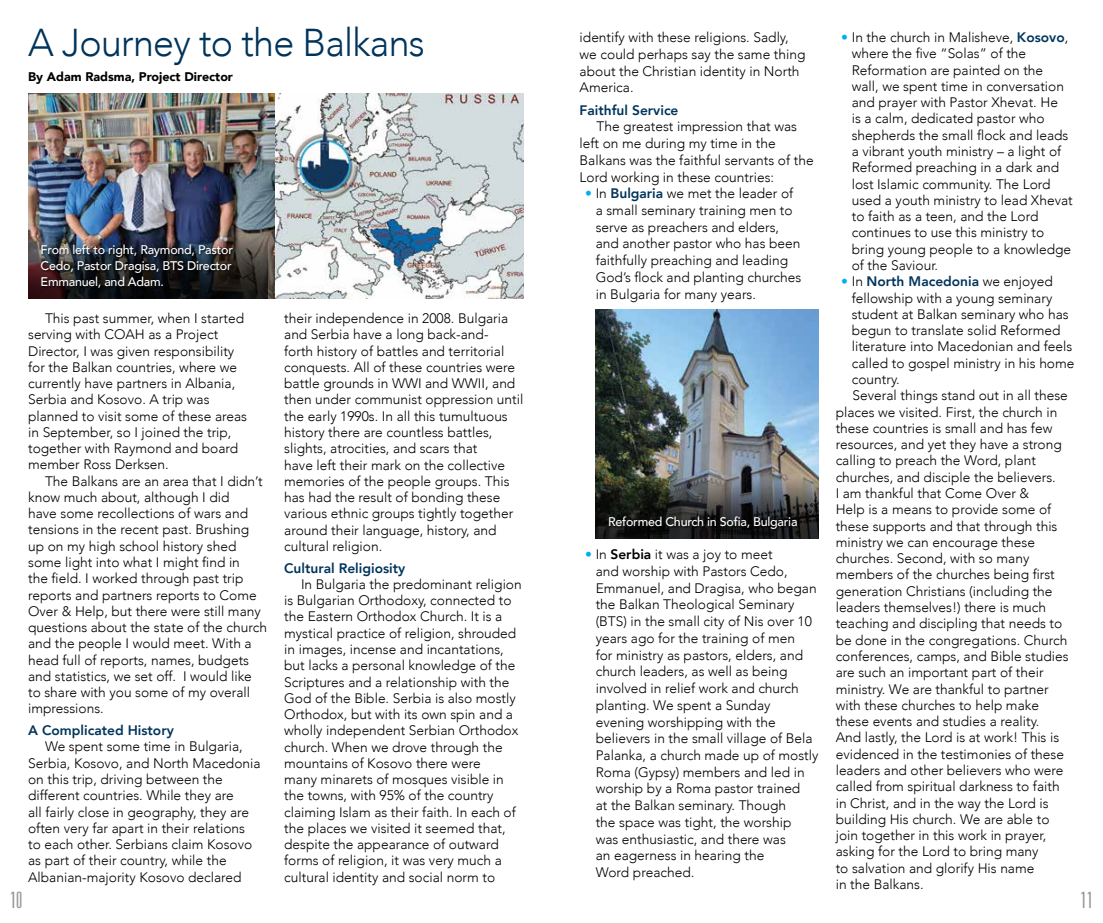
<style>
.page{position:relative;width:1103px;height:923px;background:#fff}
.page>*{position:absolute;margin:0;border:0;box-sizing:border-box;transform-origin:0 0}
.t1{font:300 38.75px "Avenir";letter-spacing:-.02em;color:#00345b}
.t2{font:300 ultra-condensed 22.5px "Univers LT Std";color:#939598}
.t3{font:300 13.75px/16.2px "Avenir";color:#000}
.t4{font:800 13.75px "Avenir";color:#00345b}
.t5{font:500 12.5px/16.2px "Avenir";letter-spacing:-.02em;color:#fff;text-align:justify}
.t6{font:900 12.5px "Avenir";color:#000}
.s1{color:#00aeef}
.s2{font-weight:800;color:#00345b}
.s3{font-weight:800}
.s4{font-weight:300;color:#00aeef}
.s5{font-weight:300;color:#000}
</style>
<div class="page">
<img style="left:28px;top:93px;width:495px;height:206px">
<img style="left:595px;top:309px;width:223px;height:162px">
<img style="left:28px;top:231px;width:239px;height:68px">
<img style="left:595px;top:471px;width:223px;height:67px">
<div style="left:41px;top:244px;width:194px;height:47px;background:#000;opacity:.75"></div>
<div style="left:609px;top:517px;width:190px;height:14px;background:#000;opacity:.75"></div>
<h1 class="t1" style="left:28px;top:19px;width:398px">A Journey to the Balkans</h1>
<p class="t6" style="left:28px;top:66px;width:206px">By Adam Radsma, Project Director</p>
<p class="t5" style="left:41px;top:240px;width:194px">From left to right, Raymond, Pastor Cedo, Pastor Dragisa, BTS Director Emmanuel, and Adam.</p>
<p class="t3" style="left:28px;top:310px;width:220px;text-indent:17px">This past summer, when I started serving with COAH as a Project<br>Director, I was given responsibility for the Balkan countries, where we currently have partners in Albania,<br>Serbia and Kosovo. A trip was planned to visit some of these areas in September, so I joined the trip, together with Raymond and board member Ross Derksen.</p>
<p class="t3" style="left:28px;top:473px;width:240px;text-indent:17px">The Balkans are an area that I didn’t know much about, although I did<br>have some recollections of wars and tensions in the recent past. Brushing up on my high school history shed some light into what I might find in<br>the field. I worked through past trip reports and partners reports to Come Over &amp; Help, but there were still many questions about the state of the church and the people I would meet. With a head full of reports, names, budgets and statistics, we set off. I would like to share with you some of my overall impressions.</p>
<p class="t4" style="left:28px;top:719px;width:147px">A Complicated History</p>
<p class="t3" style="left:28px;top:738px;width:234px;text-indent:17px">We spent some time in Bulgaria, Serbia, Kosovo, and North Macedonia on this trip, driving between the different countries. While they are<br>all fairly close in geography, they are often very far apart in their relations to each other. Serbians claim Kosovo as part of their country, while the Albanian-majority Kosovo declared</p>
<p class="t3" style="left:284px;top:310px;width:241px">their independence in 2008. Bulgaria and Serbia have a long back-and-<br>forth history of battles and territorial conquests. All of these countries were battle grounds in WWI and WWII, and then under communist oppression until the early 1990s. In all this tumultuous history there are countless battles, slights, atrocities, and scars that<br>have left their mark on the collective memories of the people groups. This has had the result of bonding these various ethnic groups tightly together around their language, history, and cultural religion.</p>
<p class="t4" style="left:284px;top:557px;width:123px">Cultural Religiosity</p>
<p class="t3" style="left:284px;top:576px;width:239px;text-indent:17px">In Bulgaria the predominant religion is Bulgarian Orthodoxy, connected to the Eastern Orthodox Church. It is a mystical practice of religion, shrouded in images, incense and incantations, but lacks a personal knowledge of the Scriptures and a relationship with the God of the Bible. Serbia is also mostly Orthodox, but with its own spin and a wholly independent Serbian Orthodox church. When we drove through the mountains of Kosovo there were<br>many minarets of mosques visible in the towns, with 95% of the country claiming Islam as their faith. In each of the places we visited it seemed that, despite the appearance of outward forms of religion, it was very much a cultural identity and social norm to</p>
<p class="t3" style="left:579px;top:29px;width:227px;line-height:16.8px">identify with these religions. Sadly, we could perhaps say the same thing about the Christian identity in North<br>America.</p>
<p class="t4" style="left:579px;top:99px;width:100px">Faithful Service</p>
<p class="t3" style="left:579px;top:118px;width:235px;line-height:16.8px;text-indent:17px">The greatest impression that was left on me during my time in the Balkans was the faithful servants of the Lord working in these countries:</p>
<p class="t3" style="left:595px;top:185px;width:207px;line-height:16.8px;text-indent:-10px"><span class="s1">•</span> In <span class="s2">Bulgaria</span> we met the leader of a small seminary training men to serve as preachers and elders, and another pastor who has been faithfully preaching and leading<br>God’s flock and planting churches in Bulgaria for many years.</p>
<p class="t5" style="left:608px;top:513px;width:191px">Reformed Church in Sofia, Bulgaria</p>
<p class="t3" style="left:595px;top:546px;width:224px;line-height:16.8px;text-indent:-10px"><span class="s1">•</span> In <span class="s3">Serbia</span> it was a joy to meet<br>and worship with Pastors Cedo,<br>Emmanuel, and Dragisa, who began the Balkan Theological Seminary (BTS) in the small city of Nis over 10 years ago for the training of men<br>for ministry as pastors, elders, and church leaders, as well as being involved in relief work and church planting. We spent a Sunday evening worshipping with the believers in the small village of Bela<br>Palanka, a church made up of mostly<br>Roma (Gypsy) members and led in worship by a Roma pastor trained<br>at the Balkan seminary. Though<br>the space was tight, the worship<br>was enthusiastic, and there was<br>an eagerness in hearing the<br>Word preached.</p>
<p class="t3" style="left:851px;top:29px;width:222px;text-indent:-10px"><span class="s1">•</span> In the church in Malisheve, <span class="s2">Kosovo</span>, where the five “Solas” of the<br>Reformation are painted on the wall, we spent time in conversation and prayer with Pastor Xhevat. He<br>is a calm, dedicated pastor who shepherds the small flock and leads a vibrant youth ministry – a light of<br>Reformed preaching in a dark and lost Islamic community. The Lord used a youth ministry to lead Xhevat to faith as a teen, and the Lord continues to use this ministry to bring young people to a knowledge of the Saviour.</p>
<p class="t4" style="left:841px;top:271px;width:213px"><span class="s4">•</span> <span class="s5">In</span> North Macedonia <span class="s5">we enjoyed</span></p>
<p class="t3" style="left:851px;top:290px;width:202px">fellowship with a young seminary</p>
<p class="t3" style="left:851px;top:306px;width:218px">student at Balkan seminary who has</p>
<p class="t3" style="left:851px;top:322px;width:210px">begun to translate solid Reformed</p>
<p class="t3" style="left:851px;top:338px;width:222px">literature into Macedonian and feels</p>
<p class="t3" style="left:851px;top:355px;width:224px">called to gospel ministry in his home</p>
<p class="t3" style="left:851px;top:371px;width:49px">country.</p>
<p class="t3" style="left:852px;top:387px;width:217px">Several things stand out in all these</p>
<p class="t3" style="left:835px;top:404px;width:223px">places we visited. First, the church in</p>
<p class="t3" style="left:835px;top:420px;width:218px">these countries is small and has few</p>
<p class="t3" style="left:835px;top:436px;width:228px">resources, and yet they have a strong</p>
<p class="t3" style="left:835px;top:452px;width:202px">calling to preach the Word, plant</p>
<p class="t3" style="left:835px;top:469px;width:222px">churches, and disciple the believers.</p>
<p class="t3" style="left:835px;top:485px;width:195px">I am thankful that Come Over &amp;</p>
<p class="t3" style="left:835px;top:501px;width:217px">Help is a means to provide some of</p>
<p class="t3" style="left:835px;top:517px;width:223px">these supports and that through this</p>
<p class="t3" style="left:835px;top:534px;width:201px">ministry we can encourage these</p>
<p class="t3" style="left:835px;top:550px;width:195px">churches. Second, with so many</p>
<p class="t3" style="left:835px;top:566px;width:221px">members of the churches being first</p>
<p class="t3" style="left:835px;top:583px;width:218px">generation Christians (including the</p>
<p class="t3" style="left:835px;top:599px;width:212px">leaders themselves!) there is much</p>
<p class="t3" style="left:835px;top:615px;width:228px">teaching and discipling that needs to</p>
<p class="t3" style="left:835px;top:631px;width:233px">be done in the congregations. Church</p>
<p class="t3" style="left:835px;top:648px;width:234px">conferences, camps, and Bible studies</p>
<p class="t3" style="left:835px;top:664px;width:209px">are such an important part of their</p>
<p class="t3" style="left:835px;top:680px;width:214px">ministry. We are thankful to partner</p>
<p class="t3" style="left:835px;top:697px;width:205px">with these churches to help make</p>
<p class="t3" style="left:835px;top:713px;width:205px">these events and studies a reality.</p>
<p class="t3" style="left:835px;top:729px;width:225px">And lastly, the Lord is at work! This is</p>
<p class="t3" style="left:835px;top:745px;width:230px">evidenced in the testimonies of these</p>
<p class="t3" style="left:835px;top:762px;width:229px">leaders and other believers who were</p>
<p class="t3" style="left:835px;top:778px;width:225px">called from spiritual darkness to faith</p>
<p class="t3" style="left:835px;top:794px;width:214px">in Christ, and in the way the Lord is</p>
<p class="t3" style="left:835px;top:811px;width:215px">building His church. We are able to</p>
<p class="t3" style="left:835px;top:827px;width:212px">join together in this work in prayer,</p>
<p class="t3" style="left:835px;top:843px;width:204px">asking for the Lord to bring many</p>
<p class="t3" style="left:835px;top:859px;width:200px">to salvation and glorify His name</p>
<p class="t3" style="left:835px;top:876px;width:89px">in the Balkans.</p>
<h2 class="t2" style="left:10px;top:888px;width:14px">10</h2>
<h2 class="t2" style="left:1080px;top:888px;width:14px">11</h2>
</div>
